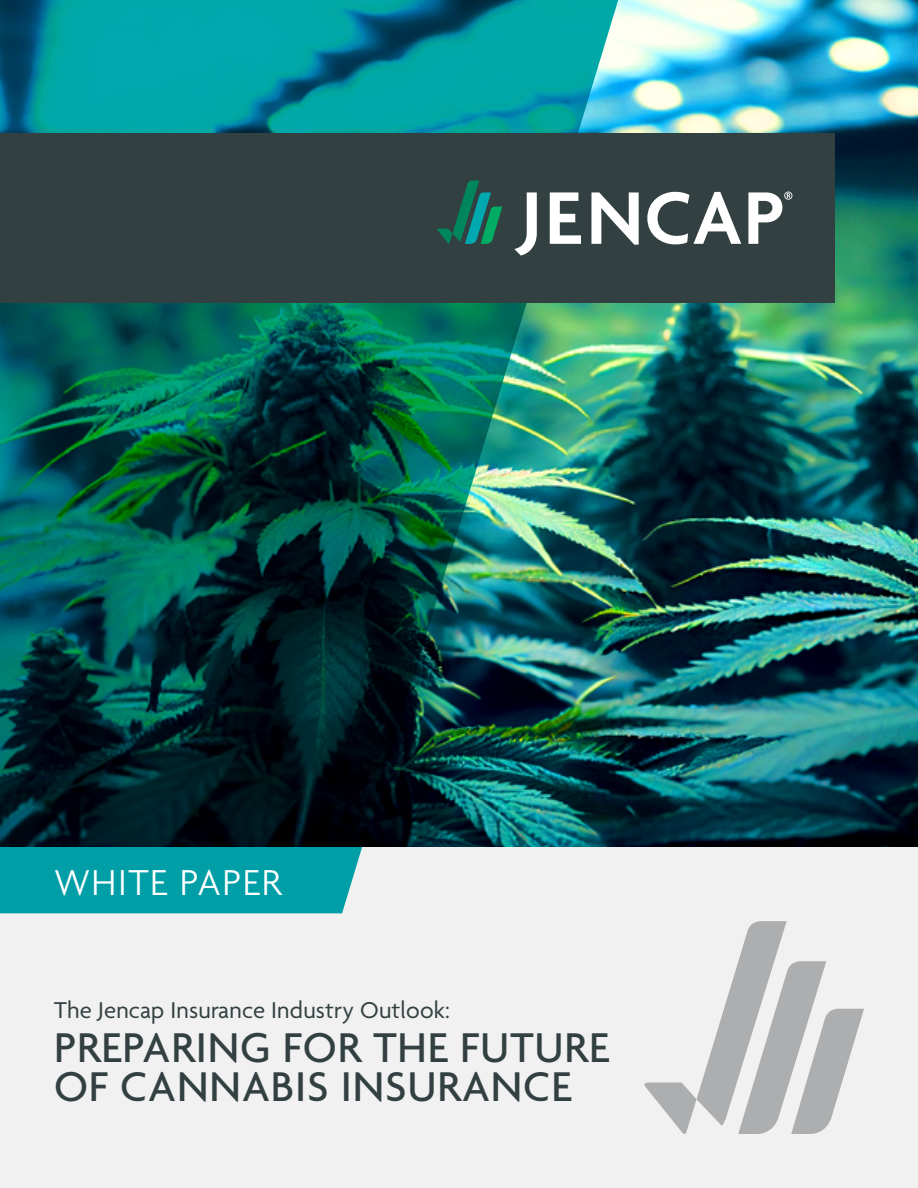
<style>
.page{position:relative;width:918px;height:1188px;background:#fff}
.page>*{position:absolute;margin:0;border:0;box-sizing:border-box;transform-origin:0 0}
.t1{font:500 45px/39px "Agenda";letter-spacing:.02em;color:#334041}
.subtitle_2{font:300 39px "Agenda";letter-spacing:.04em;color:#fff}
.subtitle_1{font:24.75px "Agenda";letter-spacing:.01em;color:#334041}
</style>
<div class="page">
<img style="left:626px;top:0;width:292px;height:848px">
<div style="left:0;top:848px;width:918px;height:340px;background:#f1f1f1"></div>
<svg style="left:644px;top:921px;width:220px;height:213px"></svg>
<img style="left:0;top:0;width:626px;height:913px">
<div style="left:0;top:133px;width:835px;height:170px;background:#334041"></div>
<svg style="left:514px;top:192px;width:23px;height:64px"></svg>
<svg style="left:550px;top:192px;width:31px;height:52px"></svg>
<svg style="left:591px;top:192px;width:48px;height:53px"></svg>
<svg style="left:647px;top:192px;width:94px;height:52px"></svg>
<svg style="left:437px;top:180px;width:65px;height:64px"></svg>
<svg style="left:748px;top:192px;width:44px;height:52px"></svg>
<p class="subtitle_2" style="left:54px;top:862px;width:229px">WHITE PAPER</p>
<p class="subtitle_1" style="left:54px;top:997px;width:397px">The Jencap Insurance Industry Outlook:</p>
<p class="t1" style="left:54px;top:1031px;width:557px">PREPARING FOR THE FUTURE<br>OF CANNABIS INSURANCE</p>
</div>
